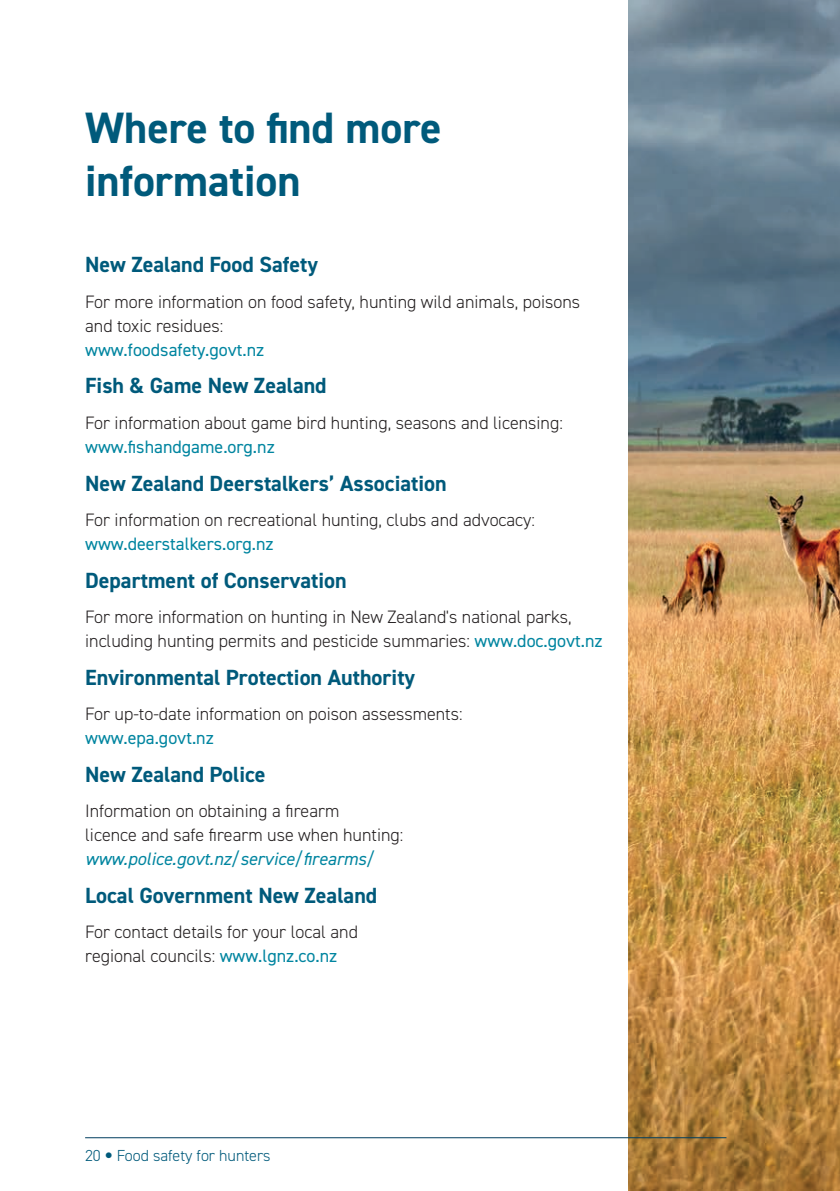
<style>
.page{position:relative;width:840px;height:1191px;background:#fff}
.page>*{position:absolute;margin:0;border:0;box-sizing:border-box;transform-origin:0 0}
.Heading_1{font:700 44px/52.8px "DIN2014";color:#005a7b}
.Heading_3{font:700 22px "DIN2014";color:#005a7b}
.body_text{font:300 18px/24px "DIN2014";color:#231f20}
.t1{font:300 16px "DIN2014";color:#005a7b}
.s1{font-weight:400;color:#0085a0}
.s2{font-weight:400;font-style:italic;color:#0085a0}
.s3{font-family:"Trade Gothic Next LT Pro"}
</style>
<div class="page">
<img style="left:628px;top:0;width:211px;height:1191px">
<hr style="left:85px;top:1137px;width:641px;height:1px;background:#003e5e">
<h1 class="Heading_1" style="left:85px;top:101px;width:357px">Where to find more information</h1>
<h3 class="Heading_3" style="left:85px;top:250px;width:234px">New Zealand Food Safety</h3>
<p class="body_text" style="left:85px;top:289px;width:496px">For more information on food safety, hunting wild animals, poisons and toxic residues:<br><span class="s1">www.foodsafety.govt.nz</span></p>
<h3 class="Heading_3" style="left:85px;top:371px;width:243px">Fish &amp; Game New Zealand</h3>
<p class="body_text" style="left:85px;top:411px;width:479px">For information about game bird hunting, seasons and licensing: <span class="s1">www.fishandgame.org.nz</span></p>
<h3 class="Heading_3" style="left:85px;top:468px;width:363px">New Zealand Deerstalkers’ Association</h3>
<p class="body_text" style="left:85px;top:508px;width:451px">For information on recreational hunting, clubs and advocacy: <span class="s1">www.deerstalkers.org.nz</span></p>
<h3 class="Heading_3" style="left:85px;top:565px;width:263px">Department of Conservation</h3>
<p class="body_text" style="left:85px;top:605px;width:518px">For more information on hunting in New Zealand's national parks, including hunting permits and pesticide summaries: <span class="s1">www.doc.govt.nz</span></p>
<h3 class="Heading_3" style="left:85px;top:662px;width:331px">Environmental Protection Authority</h3>
<p class="body_text" style="left:85px;top:702px;width:379px">For up-to-date information on poison assessments: <span class="s1">www.epa.govt.nz</span></p>
<h3 class="Heading_3" style="left:85px;top:759px;width:182px">New Zealand Police</h3>
<p class="body_text" style="left:85px;top:799px;width:320px">Information on obtaining a firearm<br>licence and safe firearm use when hunting: <span class="s2">www.police.govt.nz/service/firearms/</span></p>
<h3 class="Heading_3" style="left:85px;top:880px;width:293px">Local Government New Zealand</h3>
<p class="body_text" style="left:85px;top:920px;width:274px">For contact details for your local and regional councils: <span class="s1">www.lgnz.co.nz</span></p>
<p class="t1" style="left:85px;top:1145px;width:187px">20 <span class="s3">•</span> Food safety for hunters</p>
</div>
